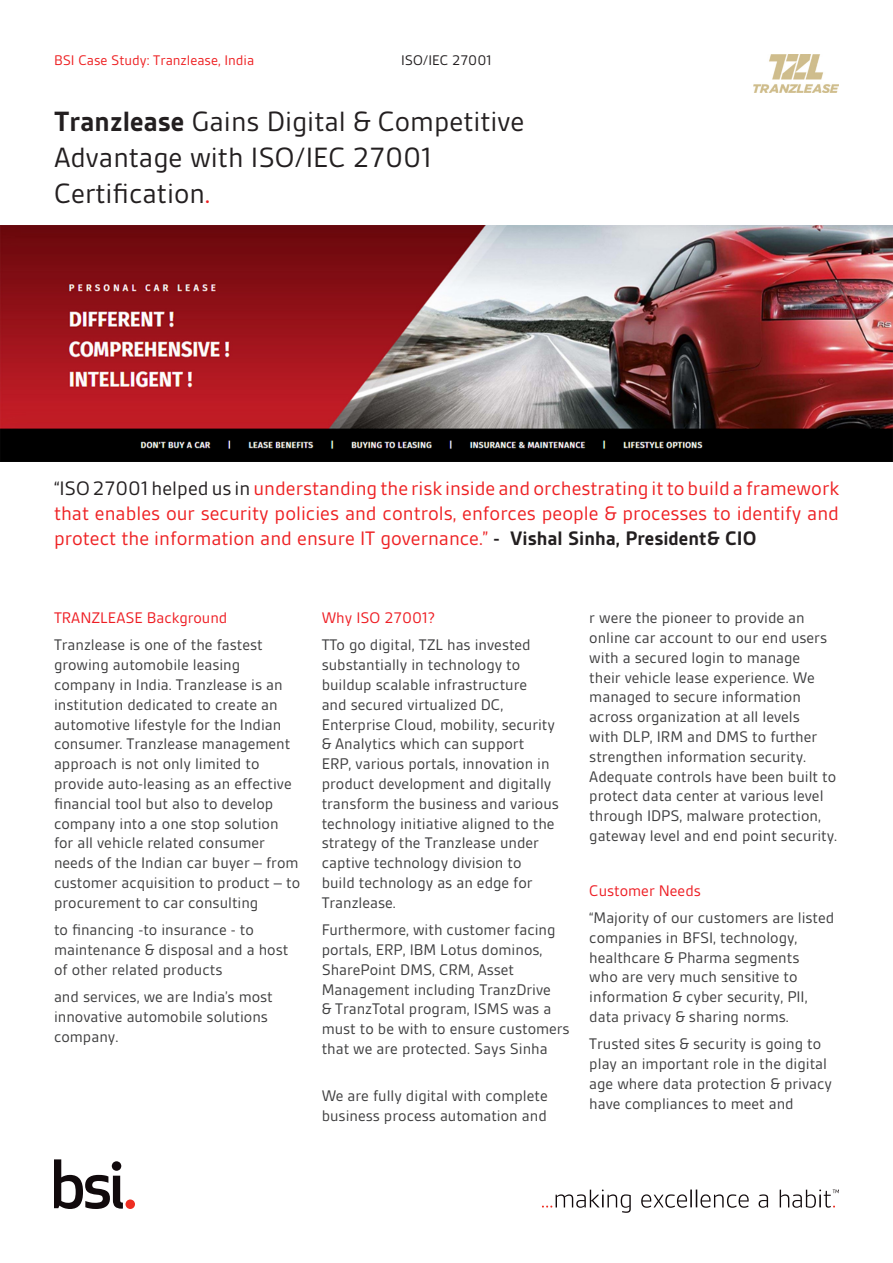
<style>
.page{position:relative;width:893px;height:1263px;background:#fff}
.page>*{position:absolute;margin:0;border:0;box-sizing:border-box;transform-origin:0 0}
.t1{font:30px "BSI Gesta";color:#231f20}
.t2{font:21px/25.2px "BSI Gesta";color:#ee2123;text-align:justify}
.t3{font:16.5px/19.8px "BSI Gesta";color:#3e3e3f}
.t4{font:16.5px "BSI Gesta";color:#ee1d23}
.t5{font:15px "BSI Gesta";color:#ee2123}
.t6{font:15px "BSI Gesta";color:#231f20}
.s1{font-weight:700}
.s2{color:#ee2123}
.s3{color:#231f20}
.s4{font-weight:700;color:#231f20}
</style>
<div class="page">
<img style="left:0;top:225px;width:893px;height:237px">
<img style="left:754px;top:54px;width:85px;height:39px">
<svg style="left:54px;top:1159px;width:81px;height:50px"></svg>
<svg style="left:542px;top:1189px;width:89px;height:24px"></svg>
<svg style="left:641px;top:1189px;width:108px;height:19px"></svg>
<svg style="left:758px;top:1194px;width:10px;height:14px"></svg>
<svg style="left:780px;top:1189px;width:59px;height:19px"></svg>
<p class="t5" style="left:54px;top:53px;width:202px">BSI Case Study: Tranzlease, India</p>
<p class="t6" style="left:401px;top:53px;width:92px">ISO/IEC 27001</p>
<p class="t1" style="left:54px;top:106px;width:472px"><span class="s1">Tranzlease</span> Gains Digital &amp; Competitive</p>
<p class="t1" style="left:54px;top:142px;width:380px">Advantage with ISO/IEC 27001</p>
<p class="t1" style="left:54px;top:178px;width:158px">Certification<span class="s2">.</span></p>
<p class="t2" style="left:54px;top:475px;width:786px"><span class="s3">“ISO 27001 helped us in</span> understanding the risk inside and orchestrating it to build a framework that enables our security policies and controls, enforces people &amp; processes to identify and protect the information and ensure IT governance.” <span class="s4">- Vishal Sinha, President&amp; CIO</span></p>
<p class="t4" style="left:54px;top:609px;width:175px">TRANZLEASE Background</p>
<p class="t3" style="left:54px;top:635px;width:248px">Tranzlease is one of the fastest growing automobile leasing company in India. Tranzlease is an institution dedicated to create an automotive lifestyle for the Indian consumer. Tranzlease management approach is not only limited to provide auto-leasing as an effective financial tool but also to develop company into a one stop solution for all vehicle related consumer needs of the Indian car buyer – from customer acquisition to product – to procurement to car consulting</p>
<p class="t3" style="left:54px;top:920px;width:236px">to financing -to insurance - to maintenance &amp; disposal and a host of other related products</p>
<p class="t3" style="left:54px;top:987px;width:220px">and services, we are India’s most innovative automobile solutions company.</p>
<p class="t4" style="left:322px;top:609px;width:115px">Why ISO 27001?</p>
<p class="t3" style="left:322px;top:635px;width:239px">TTo go digital, TZL has invested substantially in technology to buildup scalable infrastructure<br>and secured virtualized DC,<br>Enterprise Cloud, mobility, security &amp; Analytics which can support<br>ERP, various portals, innovation in product development and digitally transform the business and various technology initiative aligned to the strategy of the Tranzlease under captive technology division to<br>build technology as an edge for<br>Tranzlease.</p>
<p class="t3" style="left:322px;top:920px;width:250px">Furthermore, with customer facing portals, ERP, IBM Lotus dominos,<br>SharePoint DMS, CRM, Asset<br>Management including TranzDrive<br>&amp; TranzTotal program, ISMS was a must to be with to ensure customers that we are protected. Says Sinha</p>
<p class="t3" style="left:322px;top:1086px;width:228px">We are fully digital with complete business process automation and</p>
<p class="t3" style="left:589px;top:608px;width:249px">r were the pioneer to provide an online car account to our end users with a secured login to manage<br>their vehicle lease experience. We managed to secure information across organization at all levels<br>with DLP, IRM and DMS to further strengthen information security.<br>Adequate controls have been built to protect data center at various level through IDPS, malware protection, gateway level and end point security.</p>
<p class="t4" style="left:589px;top:882px;width:113px">Customer Needs</p>
<p class="t3" style="left:589px;top:908px;width:247px">“Majority of our customers are listed companies in BFSI, technology, healthcare &amp; Pharma segments<br>who are very much sensitive to information &amp; cyber security, PII, data privacy &amp; sharing norms.</p>
<p class="t3" style="left:589px;top:1034px;width:244px">Trusted sites &amp; security is going to play an important role in the digital age where data protection &amp; privacy have compliances to meet and</p>
</div>
